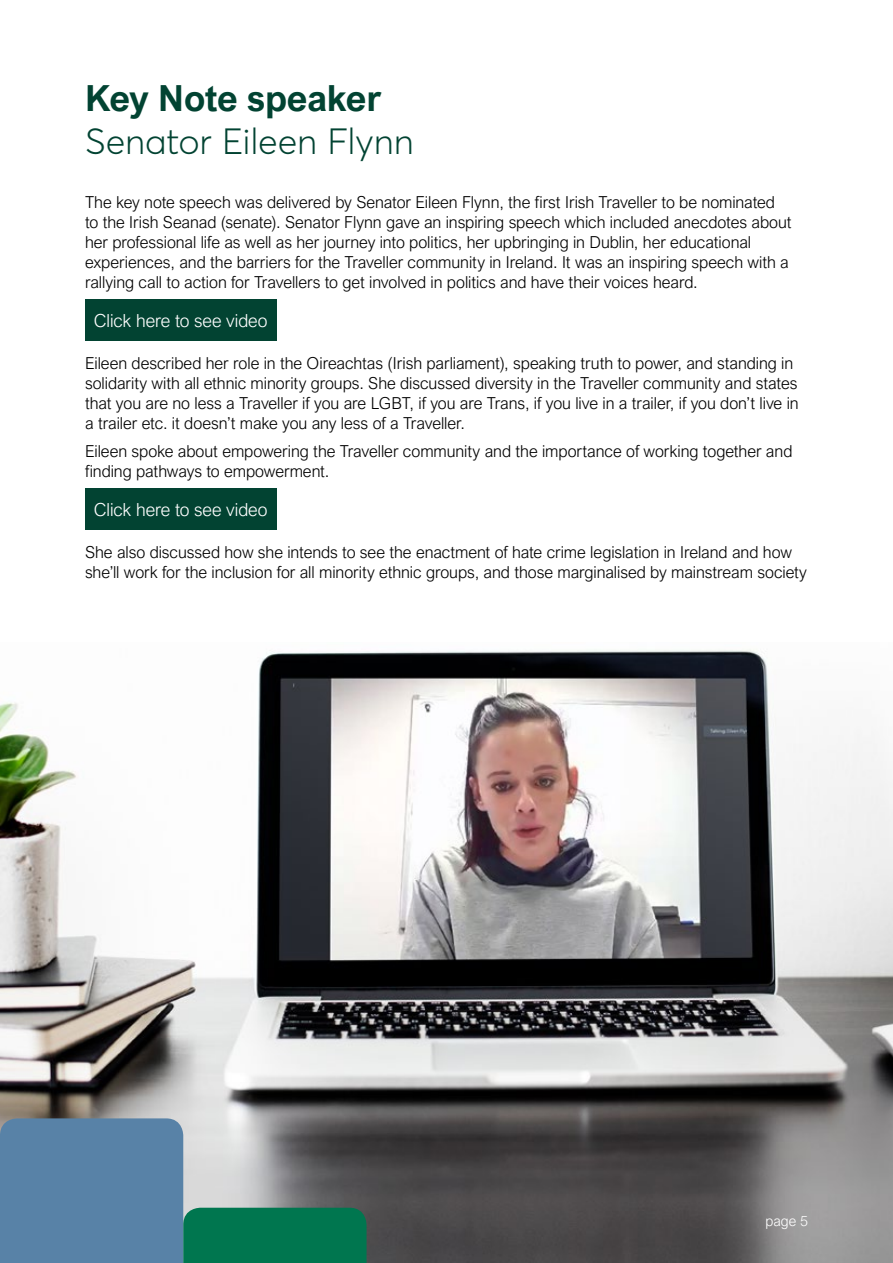
<style>
.page{position:relative;width:893px;height:1263px;background:#fff}
.page>*{position:absolute;margin:0;border:0;box-sizing:border-box;transform-origin:0 0}
.t1{font:300 36px "Averta";letter-spacing:-.005em;color:#024332}
.t2{font:700 36px "Arial Nova";letter-spacing:-.005em;color:#024332}
.t3{font:300 18px "Arial Nova";letter-spacing:-.005em;color:#fff}
.t4{font:300 16.5px/19.8px "Arial Nova";letter-spacing:-.005em;color:#000}
.t5{font:300 14.25px "Arial Nova";color:#fff}
</style>
<div class="page">
<div style="left:85px;top:299px;width:191px;height:42px;background:#024332"></div>
<div style="left:85px;top:488px;width:191px;height:42px;background:#024332"></div>
<img style="left:0;top:649px;width:893px;height:614px">
<svg style="left:0;top:1118px;width:367px;height:145px;background:#5b8691"></svg>
<h1 class="t2" style="left:85px;top:77px;width:298px">Key Note speaker</h1>
<h1 class="t1" style="left:85px;top:119px;width:330px">Senator Eileen Flynn</h1>
<p class="t4" style="left:85px;top:193px;width:708px">The key note speech was delivered by Senator Eileen Flynn, the first Irish Traveller to be nominated to the Irish Seanad (senate). Senator Flynn gave an inspiring speech which included anecdotes about her professional life as well as her journey into politics, her upbringing in Dublin, her educational experiences, and the barriers for the Traveller community in Ireland. It was an inspiring speech with a rallying call to action for Travellers to get involved in politics and have their voices heard.</p>
<p class="t3" style="left:94px;top:310px;width:175px">Click here to see video</p>
<p class="t4" style="left:85px;top:353px;width:715px">Eileen described her role in the Oireachtas (Irish parliament), speaking truth to power, and standing in solidarity with all ethnic minority groups. She discussed diversity in the Traveller community and states that you are no less a Traveller if you are LGBT, if you are Trans, if you live in a trailer, if you don’t live in a trailer etc. it doesn’t make you any less of a Traveller.</p>
<p class="t4" style="left:85px;top:441px;width:709px">Eileen spoke about empowering the Traveller community and the importance of working together and finding pathways to empowerment.</p>
<p class="t3" style="left:94px;top:499px;width:175px">Click here to see video</p>
<p class="t4" style="left:85px;top:543px;width:723px">She also discussed how she intends to see the enactment of hate crime legislation in Ireland and how she’ll work for the inclusion for all minority ethnic groups, and those marginalised by mainstream society</p>
<p class="t5" style="left:765px;top:1212px;width:44px">page 5</p>
</div>
